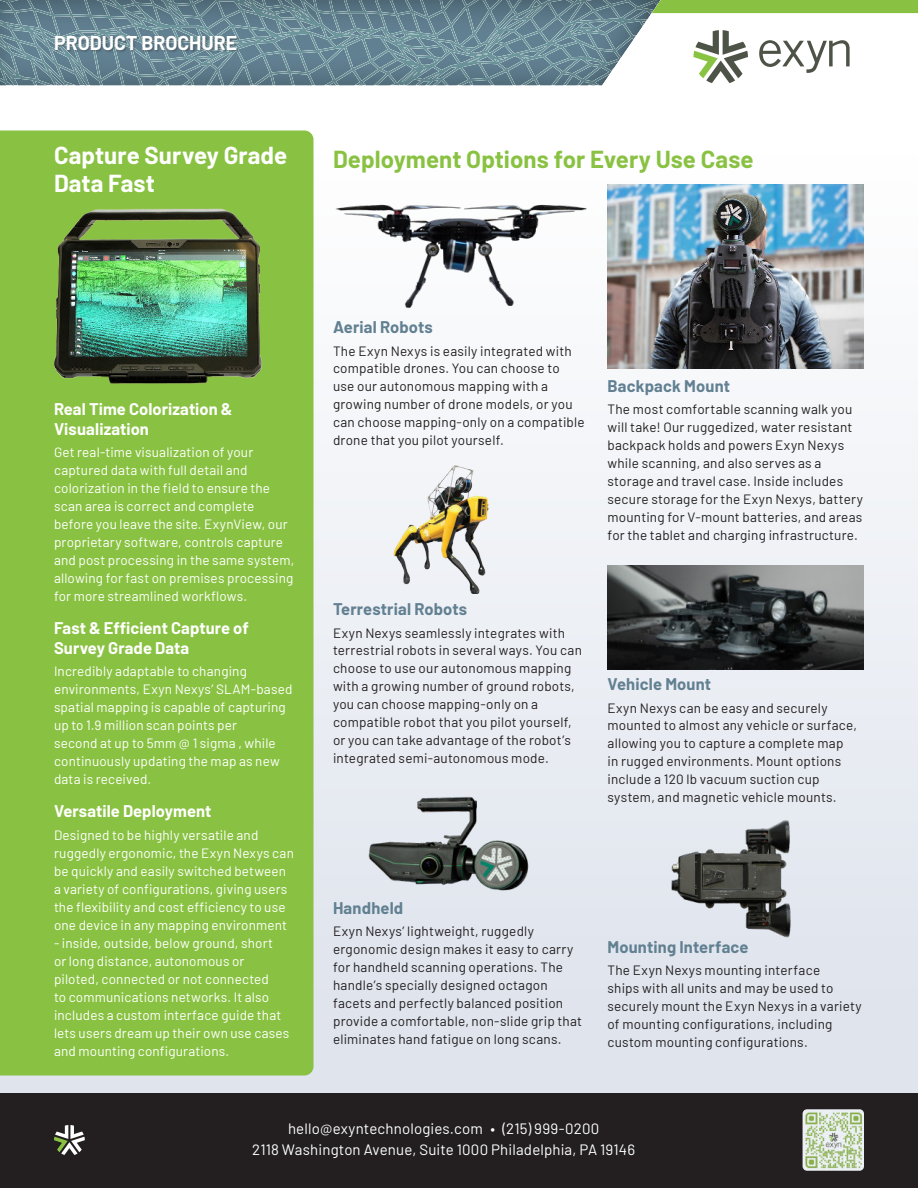
<style>
.page{position:relative;width:918px;height:1188px;background:#fff}
.page>*{position:absolute;margin:0;border:0;box-sizing:border-box;transform-origin:0 0}
.t1{font:700 24px "Barlow";letter-spacing:.005em;color:#89c242}
.t2{font:700 24px/28.5px "Barlow";letter-spacing:.005em;color:#fff}
.t3{font:700 19.5px "Barlow";color:#fff}
.t4{font:700 16.5px/19.5px "Barlow";letter-spacing:.005em;color:#fff}
.t5{font:700 16.5px "Barlow";letter-spacing:.01em;color:#618091}
.t6{font:15px/21px "Barlow";letter-spacing:.01em;color:#fff;text-align:center}
.t7{font:13.5px/18px "Barlow";letter-spacing:.015em;color:#231f20}
.t8{font:13.5px/18px "Barlow";letter-spacing:.01em;color:#fff}
</style>
<div class="page">
<svg style="left:0;top:0;width:574px;height:85px;background:#698794"></svg>
<div style="left:0;top:85px;width:918px;height:1008px;background:linear-gradient(to bottom,#fff,#dce1eb)"></div>
<svg style="left:574px;top:0;width:344px;height:126px"></svg>
<div style="left:0;top:1093px;width:918px;height:95px;background:#231f20"></div>
<svg style="left:54px;top:1125px;width:31px;height:30px"></svg>
<div style="left:55px;top:36px;width:185px;height:16px;background:#231f20;opacity:.33"></div>
<img style="left:803px;top:1109px;width:61px;height:62px">
<div style="left:0;top:130px;width:314px;height:945px;background:#89c242"></div>
<img style="left:41px;top:199px;width:244px;height:189px">
<img style="left:333px;top:197px;width:255px;height:112px">
<img style="left:366px;top:462px;width:180px;height:132px">
<img style="left:350px;top:794px;width:187px;height:98px">
<img style="left:608px;top:185px;width:256px;height:184px">
<img style="left:608px;top:566px;width:256px;height:103px">
<img style="left:664px;top:814px;width:144px;height:138px">
<h2 class="t3" style="left:54px;top:35px;width:185px">PRODUCT BROCHURE</h2>
<h1 class="t2" style="left:54px;top:143px;width:235px">Capture Survey Grade<br>Data Fast</h1>
<h1 class="t1" style="left:333px;top:142px;width:422px">Deployment Options for Every Use Case</h1>
<p class="t4" style="left:54px;top:401px;width:180px">Real Time Colorization &amp;<br>Visualization</p>
<p class="t8" style="left:54px;top:445px;width:242px">Get real-time visualization of your captured data with full detail and colorization in the field to ensure the scan area is correct and complete before you leave the site. ExynView, our proprietary software, controls capture and post processing in the same system, allowing for fast on premises processing for more streamlined workflows.</p>
<p class="t4" style="left:54px;top:620px;width:196px">Fast &amp; Efficient Capture of<br>Survey Grade Data</p>
<p class="t8" style="left:54px;top:664px;width:240px">Incredibly adaptable to changing environments, Exyn Nexys’ SLAM-based spatial mapping is capable of capturing up to 1.9 million scan points per<br>second at up to 5mm @ 1 sigma , while continuously updating the map as new data is received.</p>
<p class="t4" style="left:54px;top:803px;width:159px">Versatile Deployment</p>
<p class="t8" style="left:54px;top:827px;width:241px">Designed to be highly versatile and ruggedly ergonomic, the Exyn Nexys can be quickly and easily switched between a variety of configurations, giving users the flexibility and cost efficiency to use one device in any mapping environment</p>
<p class="t8" style="left:54px;top:935px;width:237px">- inside, outside, below ground, short<br>or long distance, autonomous or piloted, connected or not connected<br>to communications networks. It also includes a custom interface guide that lets users dream up their own use cases and mounting configurations.</p>
<p class="t5" style="left:333px;top:321px;width:101px">Aerial Robots</p>
<p class="t7" style="left:333px;top:343px;width:253px">The Exyn Nexys is easily integrated with compatible drones. You can choose to<br>use our autonomous mapping with a growing number of drone models, or you can choose mapping-only on a compatible drone that you pilot yourself.</p>
<p class="t5" style="left:608px;top:379px;width:124px">Backpack Mount</p>
<p class="t7" style="left:608px;top:401px;width:257px">The most comfortable scanning walk you will take! Our ruggedized, water resistant backpack holds and powers Exyn Nexys while scanning, and also serves as a storage and travel case. Inside includes secure storage for the Exyn Nexys, battery mounting for V-mount batteries, and areas for the tablet and charging infrastructure.</p>
<p class="t5" style="left:333px;top:603px;width:135px">Terrestrial Robots</p>
<p class="t7" style="left:333px;top:625px;width:251px">Exyn Nexys seamlessly integrates with terrestrial robots in several ways. You can choose to use our autonomous mapping with a growing number of ground robots, you can choose mapping-only on a compatible robot that you pilot yourself, or you can take advantage of the robot’s integrated semi-autonomous mode.</p>
<p class="t5" style="left:608px;top:678px;width:105px">Vehicle Mount</p>
<p class="t7" style="left:608px;top:700px;width:251px">Exyn Nexys can be easy and securely mounted to almost any vehicle or surface, allowing you to capture a complete map in rugged environments. Mount options include a 120 lb vacuum suction cup system, and magnetic vehicle mounts.</p>
<p class="t5" style="left:333px;top:901px;width:72px">Handheld</p>
<p class="t7" style="left:333px;top:923px;width:251px">Exyn Nexys’ lightweight, ruggedly ergonomic design makes it easy to carry for handheld scanning operations. The handle’s specially designed octagon facets and perfectly balanced position provide a comfortable, non-slide grip that eliminates hand fatigue on long scans.</p>
<p class="t5" style="left:608px;top:940px;width:143px">Mounting Interface</p>
<p class="t7" style="left:608px;top:962px;width:256px">The Exyn Nexys mounting interface<br>ships with all units and may be used to securely mount the Exyn Nexys in a variety of mounting configurations, including custom mounting configurations.</p>
<p class="t6" style="left:252px;top:1119px;width:385px">hello@exyntechnologies.com • (215) 999-0200<br>2118 Washington Avenue, Suite 1000 Philadelphia, PA 19146</p>
</div>
